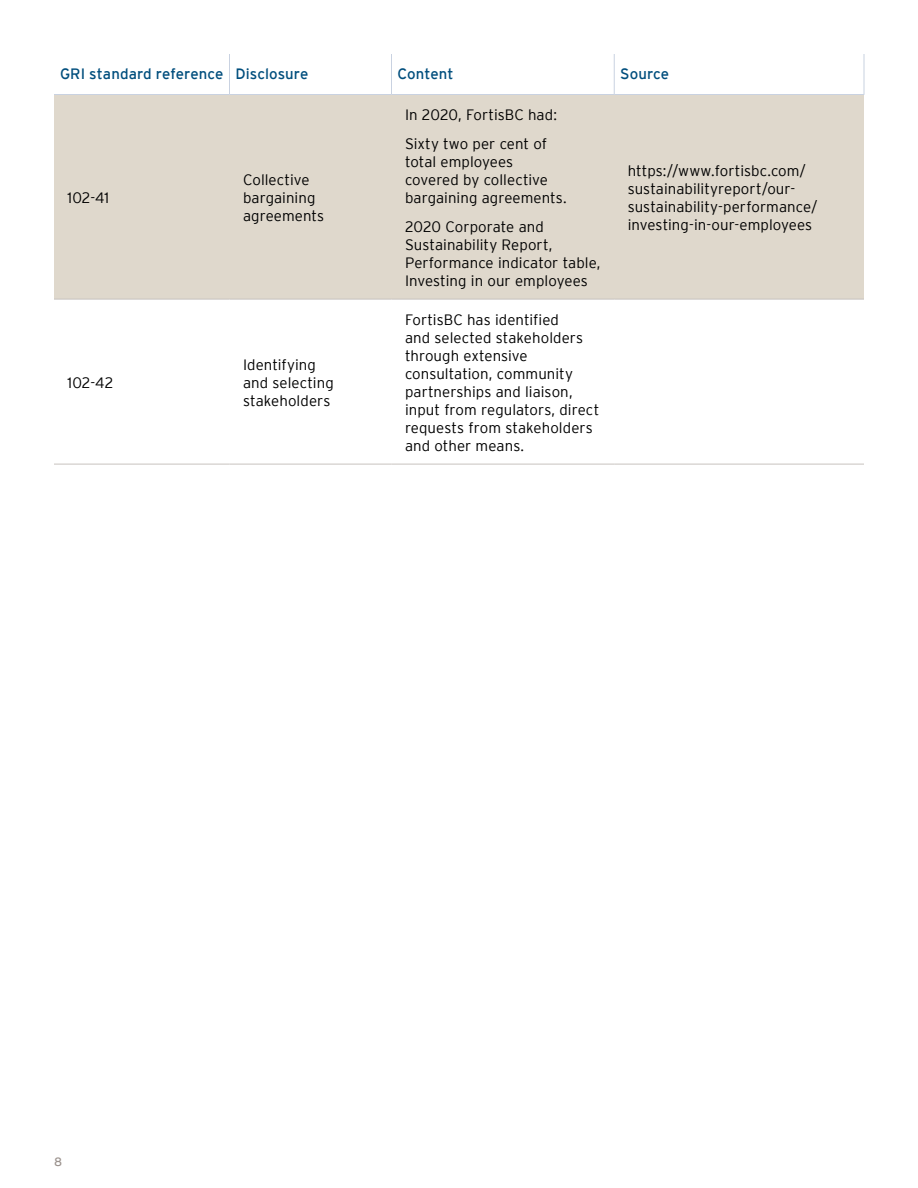
<style>
.page{position:relative;width:918px;height:1188px;background:#fff}
.page>*{position:absolute;margin:0;border:0;box-sizing:border-box;transform-origin:0 0}
.t1{font:300 15px/18px "Interstate";letter-spacing:.005em;color:#000}
.t2{font:15px "Interstate";letter-spacing:.005em;color:#004e7d}
.t3{font:12px "Interstate";color:#9b928d}
</style>
<div class="page">
<div style="left:54px;top:95px;width:810px;height:204px;background:#dfd8cc"></div>
<hr style="left:54px;top:299px;width:176px;height:1px;background:#c7c2be">
<hr style="left:230px;top:299px;width:162px;height:1px;background:#c7c2be">
<hr style="left:392px;top:299px;width:222px;height:1px;background:#c7c2be">
<hr style="left:614px;top:299px;width:250px;height:1px;background:#c7c2be">
<hr style="left:54px;top:464px;width:176px;height:1px;background:#c7c2be">
<hr style="left:230px;top:464px;width:162px;height:1px;background:#c7c2be">
<hr style="left:392px;top:464px;width:222px;height:1px;background:#c7c2be">
<hr style="left:614px;top:464px;width:250px;height:1px;background:#c7c2be">
<hr style="left:54px;top:94px;width:176px;height:1px;background:#c9d2e1">
<hr style="left:229px;top:54px;width:1px;height:40px;background:#c9d2e1">
<hr style="left:230px;top:94px;width:162px;height:1px;background:#c9d2e1">
<hr style="left:391px;top:54px;width:1px;height:40px;background:#c9d2e1">
<hr style="left:392px;top:94px;width:222px;height:1px;background:#c9d2e1">
<hr style="left:614px;top:54px;width:1px;height:40px;background:#c9d2e1">
<hr style="left:864px;top:54px;width:1px;height:40px;background:#c9d2e1">
<hr style="left:614px;top:94px;width:250px;height:1px;background:#c9d2e1">
<p class="t2" style="left:60px;top:65px;width:250px">GRI standard reference Disclosure</p>
<p class="t2" style="left:398px;top:65px;width:57px">Content</p>
<p class="t2" style="left:620px;top:65px;width:50px">Source</p>
<p class="t1" style="left:68px;top:188px;width:43px">102-41</p>
<p class="t1" style="left:68px;top:373px;width:47px">102-42</p>
<p class="t1" style="left:243px;top:170px;width:83px">Collective bargaining agreements</p>
<p class="t1" style="left:243px;top:355px;width:92px">Identifying and selecting stakeholders</p>
<p class="t1" style="left:405px;top:100px;width:153px;line-height:28.8px">In 2020, FortisBC had:<br>Sixty two per cent of</p>
<p class="t1" style="left:405px;top:152px;width:163px">total employees covered by collective bargaining agreements.</p>
<p class="t1" style="left:405px;top:217px;width:197px">2020 Corporate and<br>Sustainability Report,<br>Performance indicator table,<br>Investing in our employees</p>
<p class="t1" style="left:405px;top:310px;width:196px">FortisBC has identified<br>and selected stakeholders through extensive consultation, community partnerships and liaison, input from regulators, direct requests from stakeholders and other means.</p>
<p class="t1" style="left:628px;top:161px;width:191px">https://www.fortisbc.com/ sustainabilityreport/our&shy;sustainability-performance/ investing-in-our-employees</p>
<p class="t3" style="left:54px;top:1155px;width:10px">8</p>
</div>
